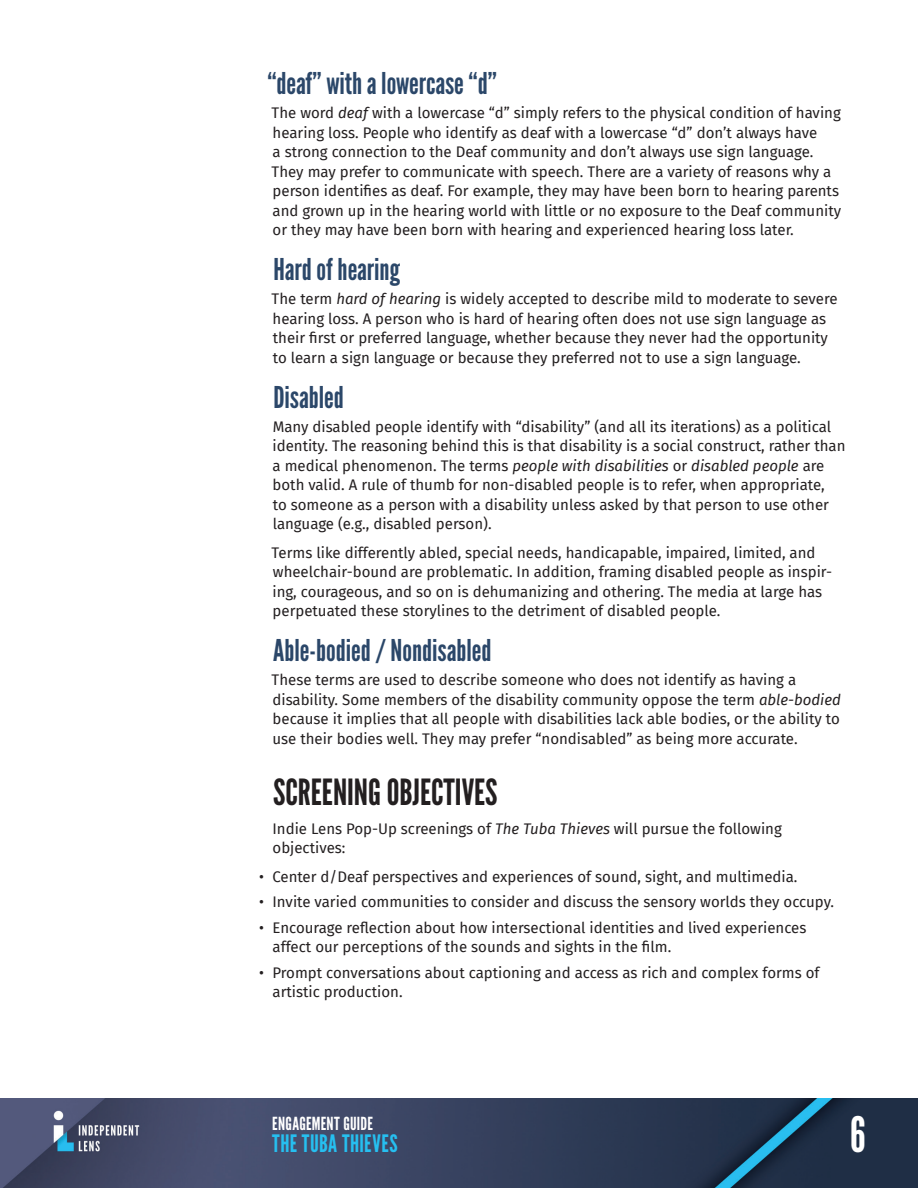
<style>
.page{position:relative;width:918px;height:1188px;background:#fff}
.page>*{position:absolute;margin:0;border:0;box-sizing:border-box;transform-origin:0 0}
.t1{font:48.75px "League Gothic";color:#fff;scale:.94 1}
.t2{font:36px "League Gothic";color:#231f20}
.t3{font:30px "League Gothic";color:#2b4769}
.t4{font:24px "League Gothic";letter-spacing:.02em;color:#26bff0}
.t5{font:18px "League Gothic";letter-spacing:.01em;color:#fff}
.t6{font:15px/19.5px "Fira Sans";color:#231f20}
.s1{font-style:italic}
</style>
<div class="page">
<img style="left:0;top:1098px;width:918px;height:90px">
<h3 class="t3" style="left:267px;top:65px;width:231px">“deaf” with a lowercase “d”</h3>
<p class="t6" style="left:272px;top:103px;width:571px">The word <span class="s1">deaf</span> with a lowercase “d” simply refers to the physical condition of having hearing loss. People who identify as deaf with a lowercase “d” don’t always have<br>a strong connection to the Deaf community and don’t always use sign language.<br>They may prefer to communicate with speech. There are a variety of reasons why a person identifies as deaf. For example, they may have been born to hearing parents and grown up in the hearing world with little or no exposure to the Deaf community or they may have been born with hearing and experienced hearing loss later.</p>
<h3 class="t3" style="left:273px;top:251px;width:128px">Hard of hearing</h3>
<p class="t6" style="left:272px;top:289px;width:567px">The term <span class="s1">hard of hearing</span> is widely accepted to describe mild to moderate to severe hearing loss. A person who is hard of hearing often does not use sign language as their first or preferred language, whether because they never had the opportunity to learn a sign language or because they preferred not to use a sign language.</p>
<h3 class="t3" style="left:273px;top:379px;width:72px">Disabled</h3>
<p class="t6" style="left:273px;top:416px;width:575px">Many disabled people identify with “disability” (and all its iterations) as a political identity. The reasoning behind this is that disability is a social construct, rather than a medical phenomenon. The terms <span class="s1">people with disabilities</span> or <span class="s1">disabled people</span> are both valid. A rule of thumb for non-disabled people is to refer, when appropriate,<br>to someone as a person with a disability unless asked by that person to use other language (e.g., disabled person).</p>
<p class="t6" style="left:272px;top:542px;width:562px">Terms like differently abled, special needs, handicapable, impaired, limited, and wheelchair-bound are problematic. In addition, framing disabled people as inspir&shy;ing, courageous, and so on is dehumanizing and othering. The media at large has perpetuated these storylines to the detriment of disabled people.</p>
<h3 class="t3" style="left:273px;top:632px;width:220px">Able-bodied / Nondisabled</h3>
<p class="t6" style="left:272px;top:670px;width:571px">These terms are used to describe someone who does not identify as having a disability. Some members of the disability community oppose the term <span class="s1">able-bodied </span>because it implies that all people with disabilities lack able bodies, or the ability to use their bodies well. They may prefer “nondisabled” as being more accurate.</p>
<h2 class="t2" style="left:273px;top:771px;width:226px">SCREENING OBJECTIVES</h2>
<p class="t6" style="left:273px;top:818px;width:511px">Indie Lens Pop-Up screenings of <span class="s1">The Tuba Thieves</span> will pursue the following objectives:</p>
<p class="t6" style="left:259px;top:866px;width:540px">• Center d/Deaf perspectives and experiences of sound, sight, and multimedia.</p>
<p class="t6" style="left:259px;top:892px;width:576px">• Invite varied communities to consider and discuss the sensory worlds they occupy.</p>
<p class="t6" style="left:273px;top:917px;width:535px;text-indent:-13px">• Encourage reflection about how intersectional identities and lived experiences affect our perceptions of the sounds and sights in the film.</p>
<p class="t6" style="left:273px;top:962px;width:548px;text-indent:-13px">• Prompt conversations about captioning and access as rich and complex forms of artistic production.</p>
<p class="t5" style="left:272px;top:1112px;width:102px">ENGAGEMENT GUIDE</p>
<h3 class="t4" style="left:272px;top:1129px;width:127px">THE TUBA THIEVES</h3>
<h1 class="t1" style="left:850px;top:1106px;width:18px">6</h1>
</div>
